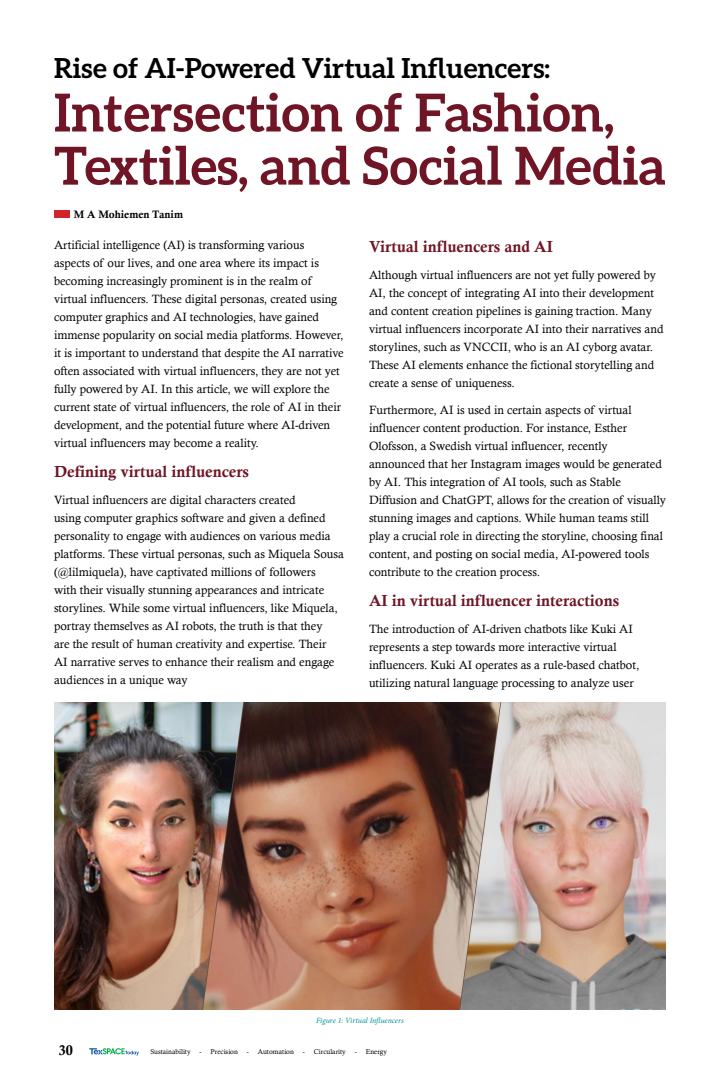
<style>
.page{position:relative;width:720px;height:1080px;background:#fff}
.page>*{position:absolute;margin:0;border:0;box-sizing:border-box;transform-origin:0 0}
.t1{font:700 52.4px/53.1px "Aleo";color:#6f1525}
.t2{font:700 27.6px "Aleo";color:#000}
.t3{font:16px "Calis MT Bol";color:#6f1525}
.t4{font:14px "Calis MT Bol";color:#000}
.t5{font:12px/18px "Calisto";color:#000}
.t6{font:10.8px "Calis MT Bol";color:#000}
.t7{font:italic 8px "Minion Pro";letter-spacing:-.01em;color:#009196}
.t8{font:7px "Calisto";color:#000}
</style>
<div class="page">
<svg style="left:89px;top:1048px;width:50px;height:8px"></svg>
<div style="left:54px;top:210px;width:16px;height:8px;background:#d2232a"></div>
<img style="left:54px;top:702px;width:612px;height:307px">
<h2 class="t2" style="left:54px;top:53px;width:498px">Rise of AI-Powered Virtual Influencers:</h2>
<h1 class="t1" style="left:54px;top:85px;width:613px">Intersection of Fashion,<br>Textiles, and Social Media</h1>
<p class="t6" style="left:74px;top:208px;width:111px">M A Mohiemen Tanim</p>
<p class="t5" style="left:54px;top:236px;width:291px">Artificial intelligence (AI) is transforming various<br>aspects of our lives, and one area where its impact is becoming increasingly prominent is in the realm of virtual influencers. These digital personas, created using computer graphics and AI technologies, have gained immense popularity on social media platforms. However, it is important to understand that despite the AI narrative often associated with virtual influencers, they are not yet fully powered by AI. In this article, we will explore the current state of virtual influencers, the role of AI in their development, and the potential future where AI-driven virtual influencers may become a reality.</p>
<h3 class="t3" style="left:54px;top:462px;width:197px">Defining virtual influencers</h3>
<p class="t5" style="left:54px;top:491px;width:291px">Virtual influencers are digital characters created<br>using computer graphics software and given a defined personality to engage with audiences on various media platforms. These virtual personas, such as Miquela Sousa (@lilmiquela), have captivated millions of followers<br>with their visually stunning appearances and intricate storylines. While some virtual influencers, like Miquela, portray themselves as AI robots, the truth is that they<br>are the result of human creativity and expertise. Their<br>AI narrative serves to enhance their realism and engage audiences in a unique way</p>
<h3 class="t3" style="left:369px;top:237px;width:185px">Virtual influencers and AI</h3>
<p class="t5" style="left:369px;top:266px;width:296px">Although virtual influencers are not yet fully powered by AI, the concept of integrating AI into their development and content creation pipelines is gaining traction. Many virtual influencers incorporate AI into their narratives and storylines, such as VNCCII, who is an AI cyborg avatar.<br>These AI elements enhance the fictional storytelling and create a sense of uniqueness.</p>
<p class="t5" style="left:369px;top:401px;width:299px">Furthermore, AI is used in certain aspects of virtual influencer content production. For instance, Esther Olofsson, a Swedish virtual influencer, recently announced that her Instagram images would be generated by AI. This integration of AI tools, such as Stable Diffusion and ChatGPT, allows for the creation of visually stunning images and captions. While human teams still play a crucial role in directing the storyline, choosing final content, and posting on social media, AI-powered tools contribute to the creation process.</p>
<h3 class="t3" style="left:369px;top:591px;width:252px">AI in virtual influencer interactions</h3>
<p class="t5" style="left:369px;top:620px;width:272px">The introduction of AI-driven chatbots like Kuki AI represents a step towards more interactive virtual influencers. Kuki AI operates as a rule-based chatbot, utilizing natural language processing to analyze user</p>
<p class="t7" style="left:316px;top:1015px;width:89px">Figure 1: Virtual Influencers</p>
<p class="t4" style="left:59px;top:1042px;width:16px">30</p>
<p class="t8" style="left:150px;top:1047px;width:42px">Sustainability</p>
<p class="t8" style="left:200px;top:1047px;width:40px">- Precision</p>
<p class="t8" style="left:247px;top:1047px;width:49px">- Automation</p>
<p class="t8" style="left:303px;top:1047px;width:44px">- Circularity</p>
<p class="t8" style="left:355px;top:1047px;width:34px">- Energy</p>
</div>
